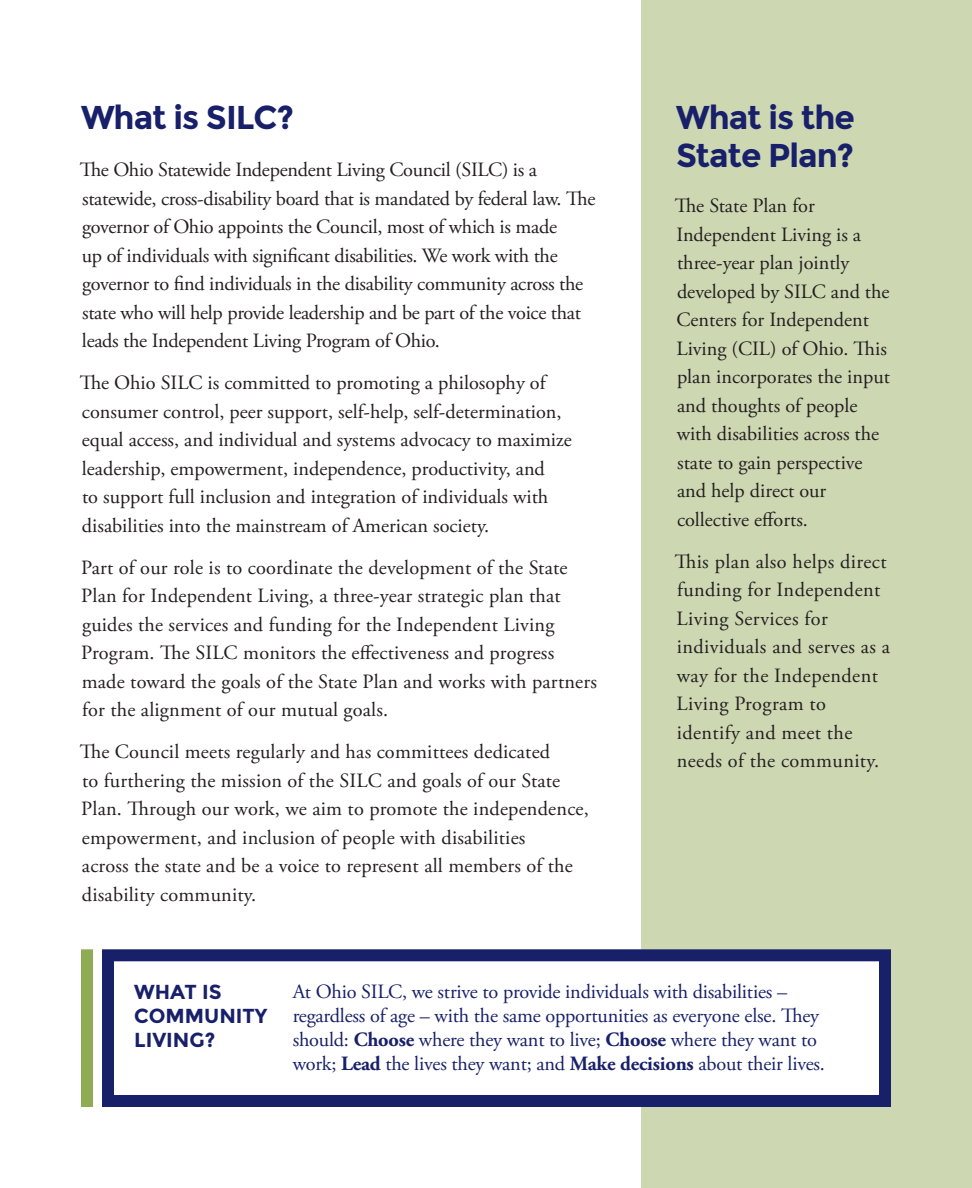
<style>
.page{position:relative;width:972px;height:1188px;background:#fff}
.page>*{position:absolute;margin:0;border:0;box-sizing:border-box;transform-origin:0 0}
.t1{font:700 33px/37.5px "Montserrat";letter-spacing:-.03em;color:#18206a}
.body_copy{font:20.25px/28.5px "Adobe Garamond Pro";color:#231f20}
.body_copy-2{font:20.25px/24px "Adobe Garamond Pro";letter-spacing:-.01em;color:#18206a}
.body_copy-3{font:20.25px/28.5px "Adobe Garamond Pro";letter-spacing:.02em;color:#231f20}
.body_copy-4{font:700 20.25px/24px "Montserrat";color:#18206a}
.s1{font-weight:700}
</style>
<div class="page">
<div style="left:642px;top:0;width:330px;height:1188px;background:#cdd7b2"></div>
<div style="left:102px;top:949px;width:789px;height:158px;background:#fff;border:12px solid #18206a"></div>
<div style="left:81px;top:949px;width:12px;height:158px;background:#8fac54"></div>
<p class="t1" style="left:81px;top:99px;width:215px">What is SILC?</p>
<p class="t1" style="left:676px;top:99px;width:180px">What is the<br>State Plan?</p>
<p class="body_copy" style="left:80px;top:156px;width:517px">The Ohio Statewide Independent Living Council (SILC) is a statewide, cross-disability board that is mandated by federal law. The governor of Ohio appoints the Council, most of which is made<br>up of individuals with significant disabilities. We work with the governor to find individuals in the disability community across the state who will help provide leadership and be part of the voice that leads the Independent Living Program of Ohio.</p>
<p class="body_copy" style="left:80px;top:369px;width:494px">The Ohio SILC is committed to promoting a philosophy of consumer control, peer support, self-help, self-determination, equal access, and individual and systems advocacy to maximize leadership, empowerment, independence, productivity, and<br>to support full inclusion and integration of individuals with disabilities into the mainstream of American society.</p>
<p class="body_copy" style="left:81px;top:554px;width:517px">Part of our role is to coordinate the development of the State Plan for Independent Living, a three-year strategic plan that guides the services and funding for the Independent Living Program. The SILC monitors the effectiveness and progress made toward the goals of the State Plan and works with partners for the alignment of our mutual goals.</p>
<p class="body_copy" style="left:80px;top:738px;width:511px">The Council meets regularly and has committees dedicated<br>to furthering the mission of the SILC and goals of our State Plan. Through our work, we aim to promote the independence, empowerment, and inclusion of people with disabilities<br>across the state and be a voice to represent all members of the disability community.</p>
<p class="body_copy" style="left:675px;top:192px;width:217px">The State Plan for<br>Independent Living is a three-year plan jointly developed by SILC and the<br>Centers for Independent<br>Living (CIL) of Ohio. This plan incorporates the input and thoughts of people with disabilities across the state to gain perspective and help direct our collective efforts.</p>
<p class="body_copy-3" style="left:675px;top:548px;width:217px">This plan also helps direct funding for Independent<br>Living Services for individuals and serves as a way for the Independent<br>Living Program to identify and meet the needs of the community.</p>
<p class="body_copy-4" style="left:134px;top:980px;width:135px">WHAT IS<br>COMMUNITY<br>LIVING?</p>
<p class="body_copy-2" style="left:293px;top:980px;width:534px">At Ohio SILC, we strive to provide individuals with disabilities – regardless of age – with the same opportunities as everyone else. They should: <span class="s1">Choose</span> where they want to live; <span class="s1">Choose</span> where they want to work; <span class="s1">Lead</span> the lives they want; and <span class="s1">Make decisions</span> about their lives.</p>
</div>
